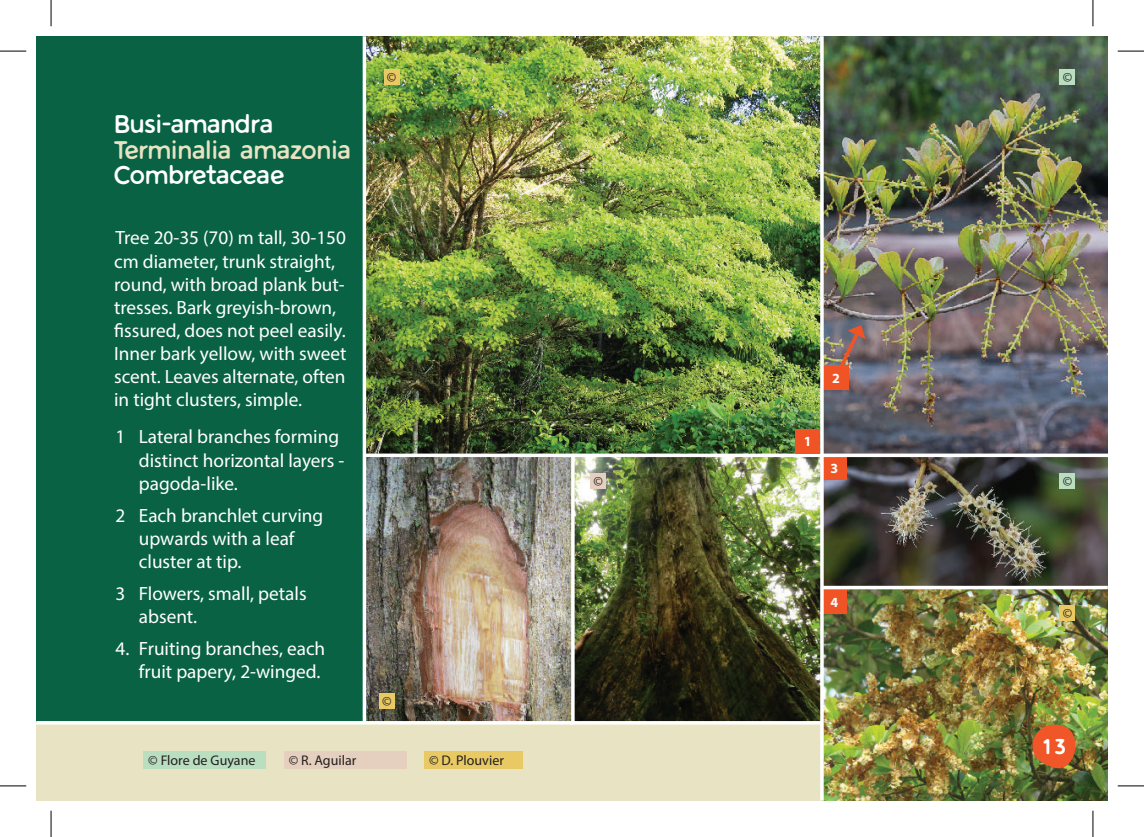
<style>
.page{position:relative;width:1144px;height:837px;background:#fff}
.page>*{position:absolute;margin:0;border:0;box-sizing:border-box;transform-origin:0 0}
.t1{font:21px "Warlow Sans";color:#fff}
.t2{font:21px "Warlow Sans";color:#e8e3c2}
.t3{font:19.25px/23.1px "Myriad Pro";color:#fff}
.t4{font:700 17.5px "Warlow Sans";color:#fff}
.t5{font:14px "Myriad Pro";color:#231f20}
.t6{font:700 14px "Myriad Pro";color:#fff}
</style>
<div class="page">
<div style="left:36px;top:36px;width:1072px;height:764px;background:#e8e3c2"></div>
<div style="left:36px;top:36px;width:328px;height:686px;background:#096244"></div>
<img style="left:575px;top:457px;width:245px;height:263px">
<img style="left:366px;top:36px;width:454px;height:417px">
<img style="left:824px;top:36px;width:284px;height:764px">
<img style="left:366px;top:457px;width:205px;height:263px">
<svg style="left:1059px;top:601px;width:16px;height:4px"></svg>
<hr style="left:363px;top:36px;width:3px;height:686px;background:#fff">
<div style="left:822px;top:455px;width:25px;height:25px;background:#f15424"></div>
<div style="left:590px;top:472px;width:16px;height:16px;background:#e5cfbe"></div>
<svg style="left:366px;top:453px;width:742px;height:4px;background:#e3e4e1"></svg>
<div style="left:1059px;top:605px;width:16px;height:15px;background:#e9c964"></div>
<div style="left:822px;top:588px;width:25px;height:25px;background:#f15424"></div>
<svg style="left:820px;top:36px;width:4px;height:764px;background:#edeee9"></svg>
<div style="left:1059px;top:69px;width:16px;height:15px;background:#b9dec0"></div>
<div style="left:1059px;top:472px;width:16px;height:16px;background:#b9dec0"></div>
<div style="left:379px;top:692px;width:16px;height:16px;background:#e9c964"></div>
<div style="left:384px;top:69px;width:15px;height:15px;background:#e9c964"></div>
<div style="left:795px;top:428px;width:25px;height:25px;background:#f15424"></div>
<svg style="left:833px;top:325px;width:32px;height:52px"></svg>
<div style="left:824px;top:365px;width:24px;height:24px;background:#f15424"></div>
<svg style="left:1032px;top:724px;width:44px;height:47px;background:#c85e2a"></svg>
<svg style="left:822px;top:585px;width:286px;height:4px"></svg>
<svg style="left:36px;top:720px;width:786px;height:4px;background:#c6cfca"></svg>
<svg style="left:571px;top:455px;width:4px;height:269px"></svg>
<div style="left:284px;top:750px;width:122px;height:18px;background:#e5cfbe"></div>
<div style="left:143px;top:750px;width:123px;height:18px;background:#b9dec0"></div>
<div style="left:424px;top:750px;width:99px;height:18px;background:#e9c964"></div>
<svg style="left:0;top:51px;width:26px;height:1px"></svg>
<svg style="left:1118px;top:51px;width:26px;height:1px"></svg>
<svg style="left:0;top:785px;width:26px;height:1px"></svg>
<svg style="left:1118px;top:785px;width:26px;height:1px"></svg>
<svg style="left:51px;top:0;width:1px;height:26px"></svg>
<svg style="left:51px;top:810px;width:1px;height:26px"></svg>
<svg style="left:1092px;top:0;width:1px;height:26px"></svg>
<svg style="left:1092px;top:810px;width:1px;height:26px"></svg>
<p class="t1" style="left:114px;top:110px;width:161px">Busi-amandra</p>
<p class="t2" style="left:114px;top:135px;width:238px">Terminalia amazonia</p>
<p class="t1" style="left:114px;top:160px;width:172px">Combretaceae</p>
<p class="t3" style="left:114px;top:226px;width:234px">Tree 20-35 (70) m tall, 30-150 cm diameter, trunk straight, round, with broad plank but&shy;tresses. Bark greyish-brown, fissured, does not peel easily.<br>Inner bark yellow, with sweet scent. Leaves alternate, often in tight clusters, simple.</p>
<p class="t3" style="left:139px;top:425px;width:207px;text-indent:-23px">1 Lateral branches forming distinct horizontal layers - pagoda-like.</p>
<p class="t3" style="left:139px;top:503px;width:186px;text-indent:-23px">2 Each branchlet curving upwards with a leaf cluster at tip.</p>
<p class="t3" style="left:139px;top:581px;width:169px;text-indent:-23px">3 Flowers, small, petals absent.</p>
<p class="t3" style="left:116px;top:636px;width:211px;text-align:right">4. Fruiting branches, each fruit papery, 2-winged.</p>
<p class="t5" style="left:387px;top:68px;width:11px">©</p>
<p class="t5" style="left:382px;top:692px;width:11px">©</p>
<p class="t5" style="left:148px;top:751px;width:109px">© Flore de Guyane</p>
<p class="t5" style="left:289px;top:751px;width:69px">© R. Aguilar</p>
<p class="t5" style="left:429px;top:751px;width:76px">© D. Plouvier</p>
<p class="t5" style="left:594px;top:472px;width:11px">©</p>
<p class="t6" style="left:832px;top:368px;width:9px">2</p>
<p class="t6" style="left:804px;top:432px;width:9px">1</p>
<p class="t6" style="left:830px;top:459px;width:9px">3</p>
<p class="t6" style="left:830px;top:592px;width:9px">4</p>
<p class="t5" style="left:1063px;top:68px;width:11px">©</p>
<p class="t5" style="left:1063px;top:472px;width:11px">©</p>
<p class="t5" style="left:1063px;top:601px;width:11px">©</p>
<p class="t5" style="left:1063px;top:604px;width:11px">©</p>
<p class="t4" style="left:1041px;top:734px;width:28px">13</p>
</div>
